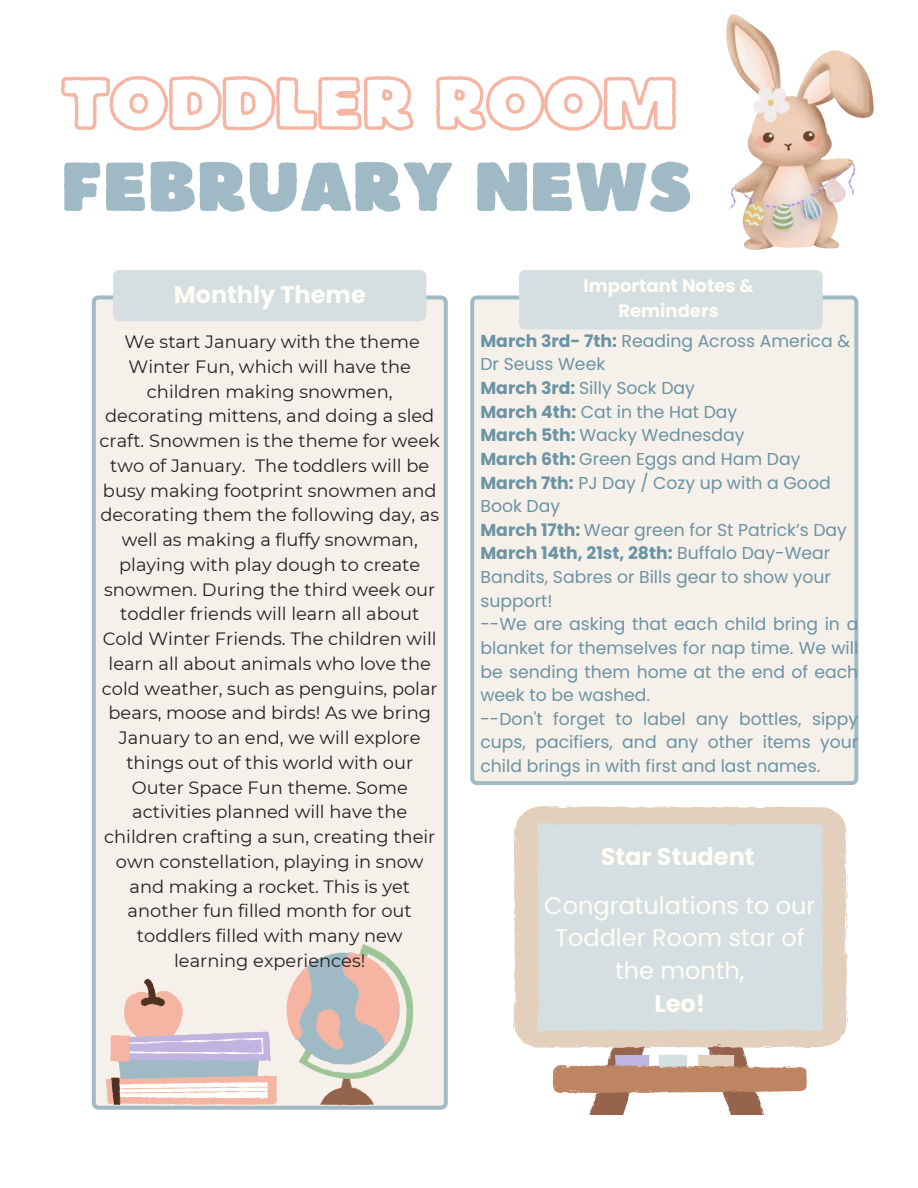
<style>
.page{position:relative;width:918px;height:1188px;background:#fff}
.page>*{position:absolute;margin:0;border:0;box-sizing:border-box;transform-origin:0 0}
.t1{font:68.85px "Boulder";color:#9fbac5}
.t2{font:24px/32.7px "Poppins";color:#fffdf5;text-align:center}
.t3{font:700 24px "Poppins";color:#fffdf5}
.t4{font:700 18px/24.8px "Poppins";color:#fffdf5;text-align:center}
.t5{font:17.85px/24.8px "Montserrat";color:#232020;text-align:center}
.t6{font:17.25px/23.7px "Poppins";color:#6b93a3;text-align:justify}
.s1{font-weight:700}
</style>
<div class="page">
<div style="left:92px;top:296px;width:355px;height:814px;background:#f5f0ea"></div>
<div style="left:113px;top:270px;width:313px;height:51px;background:#d5dfe1"></div>
<div style="left:470px;top:296px;width:388px;height:489px;background:#f5f0ea"></div>
<div style="left:519px;top:270px;width:304px;height:59px;background:#d5dfe1"></div>
<svg style="left:553px;top:1067px;width:254px;height:48px"></svg>
<svg style="left:513px;top:806px;width:335px;height:242px;fill:#e2d0bc"></svg>
<svg style="left:537px;top:823px;width:287px;height:244px;fill:#d5dfe1"></svg>
<svg style="left:61px;top:76px;width:615px;height:55px"></svg>
<svg style="left:286px;top:944px;width:127px;height:161px"></svg>
<svg style="left:106px;top:979px;width:171px;height:127px"></svg>
<img style="left:727px;top:15px;width:146px;height:235px">
<p class="t1" style="left:61px;top:142px;width:632px">FEBRUARY NEWS</p>
<h1 class="t3" style="left:174px;top:278px;width:194px">Monthly Theme</h1>
<p class="t5" style="left:100px;top:329px;width:342px">We start January with the theme Winter Fun, which will have the children making snowmen, decorating mittens, and doing a sled craft. Snowmen is the theme for week two of January. The toddlers will be busy making footprint snowmen and decorating them the following day, as well as making a fluffy snowman, playing with play dough to create snowmen. During the third week our toddler friends will learn all about Cold Winter Friends. The children will learn all about animals who love the cold weather, such as penguins, polar bears, moose and birds! As we bring January to an end, we will explore things out of this world with our Outer Space Fun theme. Some activities planned will have the children crafting a sun, creating their own constellation, playing in snow and making a rocket. This is yet another fun filled month for out toddlers filled with many new learning experiences!</p>
<p class="t4" style="left:584px;top:273px;width:172px">Important Notes &amp;<br>Reminders</p>
<h4 class="t6" style="left:480px;top:329px;width:371px"><span class="s1">March 3rd- 7th:</span> Reading Across America &amp;<br>Dr Seuss Week</h4>
<p class="t6" style="left:480px;top:376px;width:216px"><span class="s1">March 3rd:</span> Silly Sock Day</p>
<p class="t6" style="left:480px;top:400px;width:258px"><span class="s1">March 4th:</span> Cat in the Hat Day</p>
<p class="t6" style="left:480px;top:423px;width:266px"><span class="s1">March 5th:</span> Wacky Wednesday</p>
<p class="t6" style="left:480px;top:447px;width:321px"><span class="s1">March 6th:</span> Green Eggs and Ham Day</p>
<p class="t6" style="left:480px;top:471px;width:352px"><span class="s1">March 7th:</span> PJ Day / Cozy up with a Good<br>Book Day</p>
<p class="t6" style="left:480px;top:518px;width:368px"><span class="s1">March 17th:</span> Wear green for St Patrick’s Day</p>
<p class="t6" style="left:480px;top:542px;width:352px"><span class="s1">March 14th, 21st, 28th:</span> Buffalo Day-Wear Bandits, Sabres or Bills gear to show your support!</p>
<p class="t6" style="left:480px;top:612px;width:379px">--We are asking that each child bring in a blanket for themselves for nap time. We will be sending them home at the end of each week to be washed.</p>
<p class="t6" style="left:480px;top:707px;width:379px">--Don't forget to label any bottles, sippy cups, pacifiers, and any other items your child brings in with first and last names.</p>
<p class="t3" style="left:601px;top:840px;width:155px">Star Student</p>
<h1 class="t2" style="left:544px;top:889px;width:273px">Congratulations to our<br>Toddler Room star of the month,</h1>
<h2 class="t3" style="left:654px;top:986px;width:52px">Leo!</h2>
</div>
